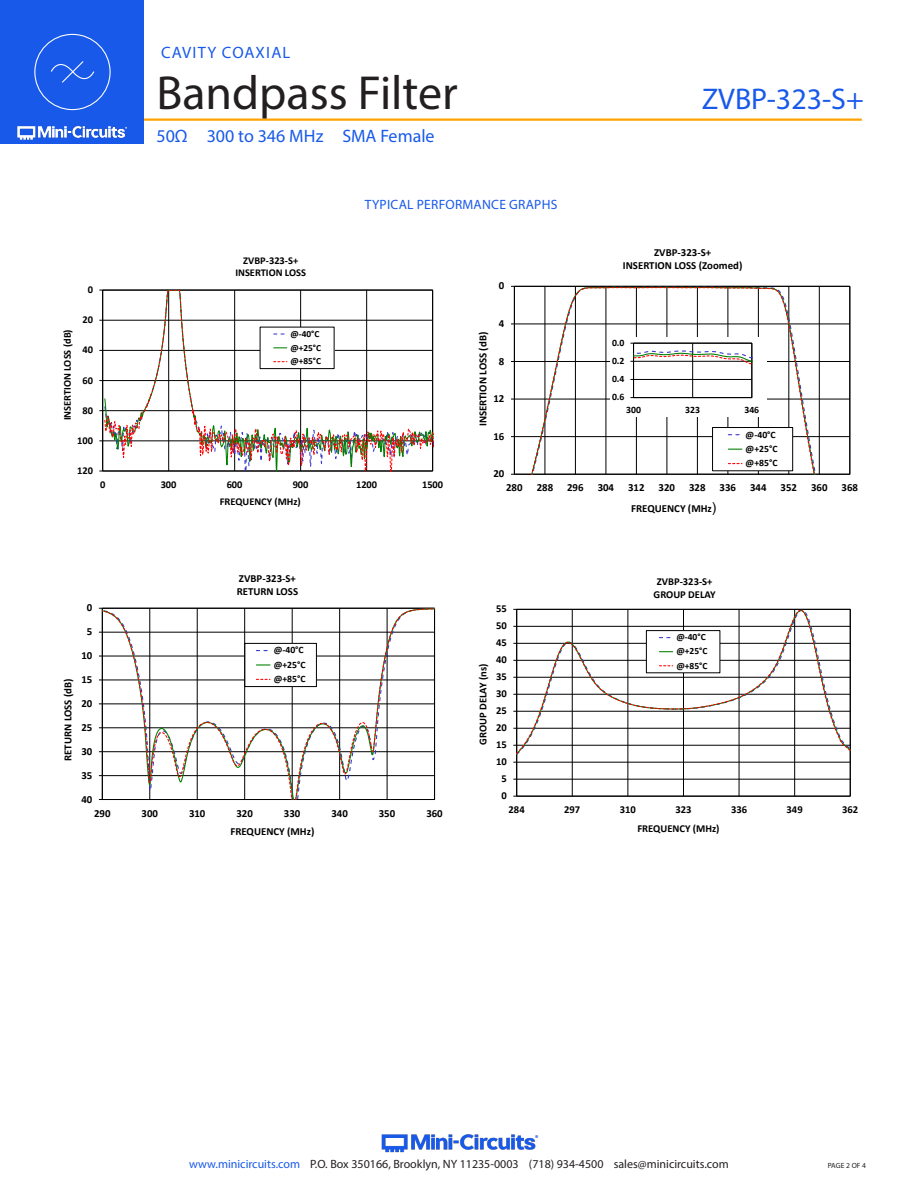
<style>
.page{position:relative;width:918px;height:1188px;background:#fff}
.page>*{position:absolute;margin:0;border:0;box-sizing:border-box;transform-origin:0 0}
.t1{font:48px "Myriad Pro";color:#231f20}
.t2{font:30px "Myriad Pro";color:#1859ea}
.t3{font:18px "Myriad Pro";color:#1859ea}
.t4{font:16.5px "Myriad Pro";letter-spacing:.07em;color:#1859ea}
.Blue_Headers{font:13.5px "Myriad Pro";letter-spacing:.02em;color:#1859ea}
.t5{font:12px "Myriad Pro";color:#231f20}
.t6{font:700 10.8px/13.2px "Calibri";color:#000;text-align:center}
.t7{font:700 10.65px/12.9px "Calibri";color:#000}
.t8{font:700 10.5px/12.8px "Calibri";color:#000;text-align:center}
.t9{font:700 9.75px/14.4px "Calibri";color:#000}
.t10{font:700 9.45px/14.1px "Calibri";color:#000}
.t11{font:700 9.3px/13.8px "Calibri";color:#000}
.t12{font:7.5px "Myriad Pro";letter-spacing:.01em;color:#231f20}
.s1{font-family:"Arial";font-weight:400;font-size:13.5px}
.s2{color:#1859ea}
</style>
<div class="page">
<img style="left:381px;top:1134px;width:158px;height:19px">
<hr style="left:129px;top:118px;width:733px;height:3px;background:#ffa300">
<div style="left:0;top:0;width:144px;height:144px;background:#1859ea"></div>
<img style="left:17px;top:120px;width:128px;height:20px">
<hr style="left:103px;top:471px;width:330px;height:1px;background:#000">
<hr style="left:102px;top:290px;width:1px;height:181px;background:#000">
<hr style="left:103px;top:290px;width:330px;height:1px;background:#000">
<svg style="left:104px;top:290px;width:329px;height:181px"></svg>
<div style="left:260px;top:327px;width:74px;height:42px;background:#fff"></div>
<div style="left:260px;top:327px;width:74px;height:42px;border:1px solid #000"></div>
<svg style="left:274px;top:333px;width:11px;height:2px"></svg>
<svg style="left:274px;top:347px;width:13px;height:1px"></svg>
<svg style="left:274px;top:361px;width:13px;height:1px"></svg>
<hr style="left:850px;top:286px;width:1px;height:188px;background:#000">
<svg style="left:514px;top:286px;width:336px;height:189px"></svg>
<div style="left:713px;top:428px;width:80px;height:43px;background:#fff"></div>
<div style="left:712px;top:427px;width:81px;height:44px;border:1px solid #000"></div>
<svg style="left:728px;top:449px;width:14px;height:1px"></svg>
<svg style="left:728px;top:463px;width:14px;height:1px"></svg>
<div style="left:610px;top:337px;width:157px;height:79px;background:#fff"></div>
<hr style="left:692px;top:343px;width:1px;height:55px;background:#000">
<hr style="left:752px;top:343px;width:1px;height:55px;background:#000">
<hr style="left:633px;top:343px;width:1px;height:55px;background:#000">
<hr style="left:634px;top:343px;width:118px;height:1px;background:#000">
<svg style="left:630px;top:350px;width:122px;height:48px"></svg>
<svg style="left:102px;top:608px;width:333px;height:192px"></svg>
<div style="left:245px;top:643px;width:71px;height:44px;background:#fff"></div>
<div style="left:245px;top:643px;width:72px;height:44px;border:1px solid #000"></div>
<svg style="left:256px;top:664px;width:14px;height:2px"></svg>
<svg style="left:256px;top:679px;width:14px;height:1px"></svg>
<hr style="left:516px;top:609px;width:1px;height:187px;background:#000">
<svg style="left:517px;top:609px;width:334px;height:188px"></svg>
<div style="left:646px;top:631px;width:74px;height:42px;background:#fff"></div>
<div style="left:646px;top:630px;width:74px;height:43px;border:1px solid #000"></div>
<svg style="left:659px;top:651px;width:14px;height:1px"></svg>
<svg style="left:659px;top:665px;width:14px;height:1px"></svg>
<div style="left:34px;top:34px;width:77px;height:76px;border:1px solid #fff;border-radius:50%"></div>
<svg style="left:50px;top:61px;width:45px;height:22px"></svg>
<p class="t8" style="left:88px;top:283px;width:7px">0</p>
<p class="t8" style="left:82px;top:313px;width:12px">20</p>
<p class="t8" style="left:82px;top:343px;width:12px">40</p>
<p class="t8" style="left:82px;top:374px;width:12px">60</p>
<p class="t8" style="left:82px;top:404px;width:12px">80</p>
<p class="t8" style="left:77px;top:434px;width:17px">100</p>
<p class="t8" style="left:77px;top:464px;width:17px">120</p>
<p class="t8" style="left:61px;top:420px;width:93px;rotate:-90deg">INSERTION LOSS (dB)</p>
<h3 class="t4" style="left:161px;top:42px;width:131px">CAVITY COAXIAL</h3>
<h1 class="t1" style="left:156px;top:63px;width:303px">Bandpass Filter</h1>
<h3 class="t3" style="left:156px;top:125px;width:280px">50Ω 300 to 346 MHz SMA Female</h3>
<p class="t8" style="left:235px;top:254px;width:72px">ZVBP-323-S+<br>INSERTION LOSS</p>
<p class="t11" style="left:290px;top:327px;width:32px">@-40°C @+25°C @+85°C</p>
<p class="Blue_Headers" style="left:365px;top:196px;width:194px">TYPICAL PERFORMANCE GRAPHS</p>
<p class="t6" style="left:499px;top:279px;width:7px">0</p>
<p class="t6" style="left:499px;top:317px;width:7px">4</p>
<p class="t6" style="left:499px;top:354px;width:7px">8</p>
<p class="t6" style="left:493px;top:392px;width:12px">12</p>
<p class="t6" style="left:493px;top:429px;width:12px">16</p>
<p class="t6" style="left:493px;top:467px;width:12px">20</p>
<p class="t6" style="left:476px;top:426px;width:96px;rotate:-90deg">INSERTION LOSS (dB)</p>
<h2 class="t2" style="left:702px;top:80px;width:164px">ZVBP-323-S+</h2>
<p class="t6" style="left:623px;top:245px;width:121px">ZVBP-323-S+<br>INSERTION LOSS (Zoomed)</p>
<p class="t9" style="left:612px;top:334px;width:14px;line-height:18.1px;text-align:justify">0.0<br>0.2<br>0.4<br>0.6</p>
<p class="t9" style="left:626px;top:402px;width:16px">300</p>
<p class="t9" style="left:685px;top:402px;width:16px">323</p>
<p class="t9" style="left:744px;top:402px;width:16px">346</p>
<p class="t9" style="left:746px;top:427px;width:33px">@-40°C @+25°C @+85°C</p>
<p class="t8" style="left:100px;top:478px;width:7px">0</p>
<p class="t8" style="left:161px;top:478px;width:17px">300</p>
<p class="t8" style="left:227px;top:478px;width:17px">600</p>
<p class="t8" style="left:293px;top:478px;width:17px">900</p>
<p class="t8" style="left:356px;top:478px;width:23px">1200</p>
<p class="t8" style="left:422px;top:478px;width:23px">1500</p>
<p class="t8" style="left:220px;top:495px;width:82px">FREQUENCY (MHz)</p>
<p class="t6" style="left:61px;top:761px;width:84px;rotate:-90deg">RETURN LOSS (dB)</p>
<p class="t6" style="left:87px;top:601px;width:7px">0</p>
<p class="t6" style="left:87px;top:625px;width:7px">5</p>
<p class="t6" style="left:81px;top:649px;width:12px">10</p>
<p class="t6" style="left:81px;top:673px;width:12px">15</p>
<p class="t6" style="left:81px;top:697px;width:12px">20</p>
<p class="t6" style="left:81px;top:721px;width:12px">25</p>
<p class="t6" style="left:81px;top:744px;width:12px">30</p>
<p class="t6" style="left:81px;top:768px;width:12px">35</p>
<p class="t6" style="left:81px;top:792px;width:12px">40</p>
<p class="t6" style="left:237px;top:572px;width:63px;text-align:left">ZVBP-323-S+<br>RETURN LOSS</p>
<p class="t9" style="left:274px;top:643px;width:33px">@-40°C @+25°C @+85°C</p>
<p class="t6" style="left:94px;top:806px;width:18px">290</p>
<p class="t6" style="left:142px;top:806px;width:18px">300</p>
<p class="t6" style="left:189px;top:806px;width:18px">310</p>
<p class="t6" style="left:236px;top:806px;width:18px">320</p>
<p class="t6" style="left:284px;top:806px;width:18px">330</p>
<p class="t6" style="left:331px;top:806px;width:18px">340</p>
<p class="t6" style="left:379px;top:806px;width:18px">350</p>
<p class="t6" style="left:426px;top:806px;width:18px">360</p>
<p class="t6" style="left:230px;top:825px;width:86px">FREQUENCY (MHz)</p>
<p class="t6" style="left:506px;top:481px;width:18px">280</p>
<p class="t6" style="left:537px;top:481px;width:18px">288</p>
<p class="t6" style="left:567px;top:481px;width:18px">296</p>
<p class="t6" style="left:598px;top:481px;width:18px">304</p>
<p class="t6" style="left:628px;top:481px;width:18px">312</p>
<p class="t6" style="left:659px;top:481px;width:18px">320</p>
<p class="t6" style="left:689px;top:481px;width:18px">328</p>
<p class="t6" style="left:720px;top:481px;width:18px">336</p>
<p class="t6" style="left:750px;top:481px;width:18px">344</p>
<p class="t6" style="left:781px;top:481px;width:18px">352</p>
<p class="t6" style="left:811px;top:481px;width:18px">360</p>
<p class="t6" style="left:842px;top:481px;width:18px">368</p>
<p class="t6" style="left:631px;top:501px;width:87px">FREQUENCY (MHz<span class="s1">)</span></p>
<p class="t7" style="left:476px;top:745px;width:82px;rotate:-90deg">GROUP DELAY (ns)</p>
<p class="t7" style="left:496px;top:602px;width:12px">55</p>
<p class="t7" style="left:496px;top:619px;width:12px">50</p>
<p class="t7" style="left:496px;top:636px;width:12px">45</p>
<p class="t7" style="left:496px;top:653px;width:12px">40</p>
<p class="t7" style="left:496px;top:670px;width:12px">35</p>
<p class="t7" style="left:496px;top:687px;width:12px">30</p>
<p class="t7" style="left:496px;top:704px;width:12px">25</p>
<p class="t7" style="left:496px;top:721px;width:12px">20</p>
<p class="t7" style="left:496px;top:738px;width:12px">15</p>
<p class="t7" style="left:496px;top:755px;width:12px">10</p>
<p class="t7" style="left:502px;top:772px;width:7px">5</p>
<p class="t7" style="left:502px;top:789px;width:7px">0</p>
<p class="t7" style="left:654px;top:575px;width:63px">ZVBP-323-S+<br>GROUP DELAY</p>
<p class="t10" style="left:676px;top:630px;width:33px">@-40°C @+25°C @+85°C</p>
<p class="t7" style="left:509px;top:803px;width:18px">284</p>
<p class="t7" style="left:564px;top:803px;width:18px">297</p>
<p class="t7" style="left:620px;top:803px;width:18px">310</p>
<p class="t7" style="left:675px;top:803px;width:18px">323</p>
<p class="t7" style="left:731px;top:803px;width:18px">336</p>
<p class="t7" style="left:787px;top:803px;width:18px">349</p>
<p class="t7" style="left:842px;top:803px;width:18px">362</p>
<p class="t7" style="left:637px;top:822px;width:84px">FREQUENCY (MHz)</p>
<p class="t5" style="left:189px;top:1157px;width:541px"><span class="s2">www.minicircuits.com</span> P.O. Box 350166, Brooklyn, NY 11235-0003 (718) 934-4500 sales@minicircuits.com</p>
<p class="t12" style="left:828px;top:1161px;width:40px">PAGE 2 OF 4</p>
</div>
